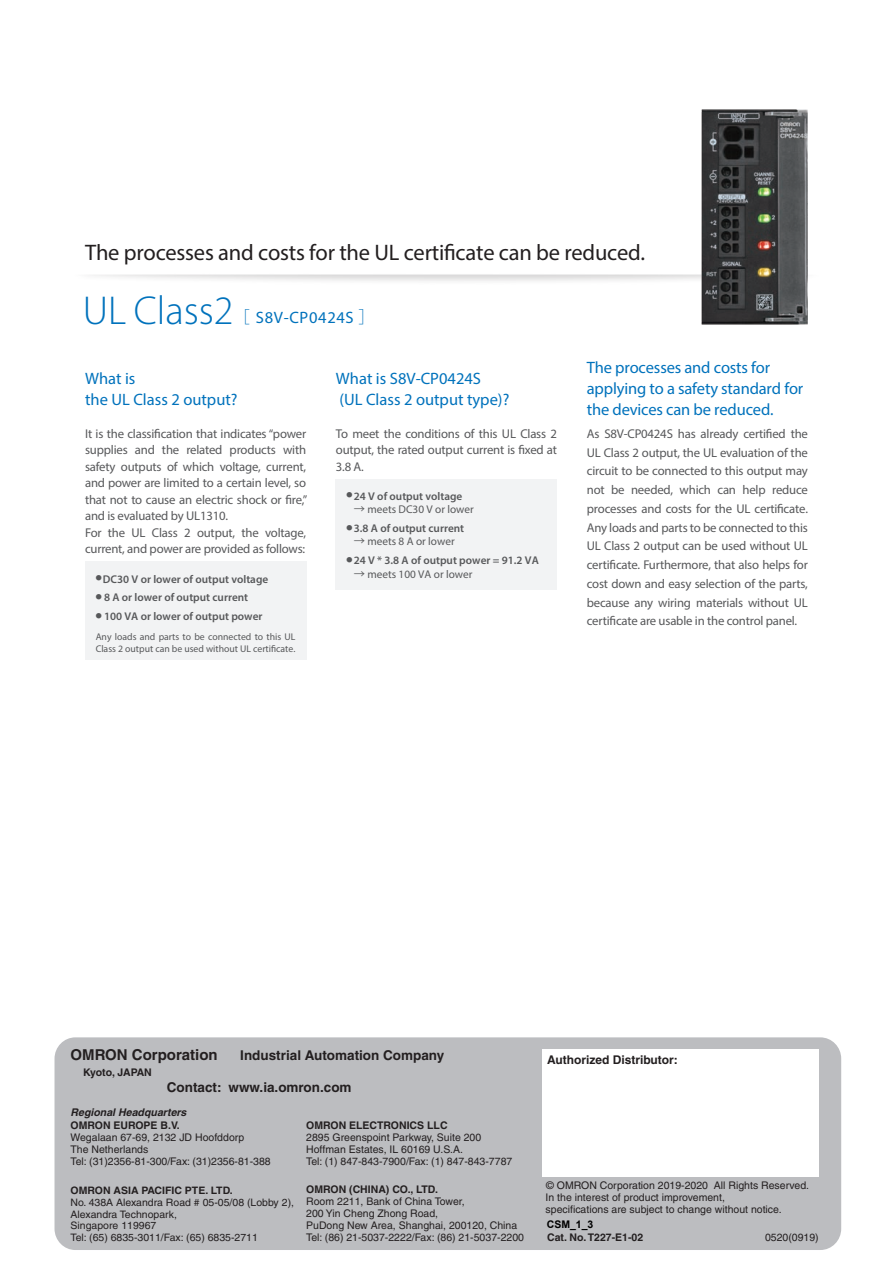
<style>
.page{position:relative;width:893px;height:1263px;background:#fff}
.page>*{position:absolute;margin:0;border:0;box-sizing:border-box;transform-origin:0 0}
.t1{font:300 40.5px "Myriad Pro";color:#0072bc}
.t2{font:22.5px "Myriad Pro";letter-spacing:-.01em;color:#231f20}
.t3{font:16.5px/21px "Myriad Pro";letter-spacing:-.01em;color:#0072bc}
.t4{font:16.5px "Myriad Pro";letter-spacing:.04em;color:#0072bc}
.t5{font:700 15px "Helvetica";color:#231f20}
.t6{font:700 13.5px "Helvetica";color:#231f20}
.t7{font:12.75px/18.8px "Myriad Pro";letter-spacing:-.015em;color:#57585a;text-align:justify}
.t8{font:700 12px "Helvetica";color:#231f20}
.t9{font:600 11.25px "Myriad Pro";color:#57585a}
.t10{font:11.25px "Myriad Pro";color:#57585a}
.t11{font:italic 700 10.65px "Helvetica";color:#231f20}
.t12{font:10.5px/12px "Helvetica";color:#231f20}
.t13{font:700 10.5px "Helvetica";color:#231f20}
.t14{font:700 10.5px "Arial";color:#000}
.t15{font:10.2px/11.7px "Helvetica";color:#231f20}
.t16{font:700 10.2px "Helvetica";color:#231f20}
.t17{font:9.75px/12px "Myriad Pro";color:#57585a}
.s1{font-family:"Koz Min Pr 6 N"}
.s2{font-family:"Koz Go Pro"}
</style>
<div class="page">
<div style="left:55px;top:1037px;width:786px;height:213px;background:#bcbdc0;border-radius:21px"></div>
<div style="left:542px;top:1049px;width:276px;height:128px;background:#fff"></div>
<div style="left:85px;top:562px;width:221px;height:98px;background:#f2f3f4"></div>
<div style="left:336px;top:479px;width:221px;height:110px;background:#f2f3f4"></div>
<img style="left:701px;top:109px;width:107px;height:216px">
<h2 class="t2" style="left:85px;top:238px;width:562px">The processes and costs for the UL certificate can be reduced.</h2>
<h1 class="t1" style="left:83px;top:288px;width:152px">UL Class2</h1>
<p class="t4" style="left:234px;top:307px;width:143px"><span class="s1">［</span> S8V-CP0424S <span class="s1">］</span></p>
<p class="t3" style="left:85px;top:367px;width:154px">What is<br>the UL Class 2 output?</p>
<p class="t3" style="left:336px;top:367px;width:175px">What is S8V-CP0424S<br>(UL Class 2 output type)?</p>
<p class="t3" style="left:587px;top:357px;width:218px">The processes and costs for applying to a safety standard for the devices can be reduced.</p>
<p class="t7" style="left:85px;top:425px;width:224px;line-height:16.5px;text-align:left">It is the classification that indicates “power supplies and the related products with safety outputs of which voltage, current, and power are limited to a certain level, so that not to cause an electric shock or fire,” and is evaluated by UL1310.<br>For the UL Class 2 output, the voltage, current, and power are provided as follows:</p>
<p class="t7" style="left:336px;top:425px;width:223px;line-height:16.5px">To meet the conditions of this UL Class 2 output, the rated output current is fixed at 3.8 A.</p>
<p class="t7" style="left:587px;top:424px;width:223px">As S8V-CP0424S has already certified the UL Class 2 output, the UL evaluation of the circuit to be connected to this output may not be needed, which can help reduce processes and costs for the UL certificate.<br>Any loads and parts to be connected to this UL Class 2 output can be used without UL certificate. Furthermore, that also helps for cost down and easy selection of the parts, because any wiring materials without UL certificate are usable in the control panel.</p>
<p class="t9" style="left:347px;top:489px;width:117px"><sup>●</sup> 24 V of output voltage</p>
<p class="t10" style="left:354px;top:502px;width:122px"><span class="s2">→</span> meets DC30 V or lower</p>
<p class="t9" style="left:347px;top:521px;width:119px"><sup>●</sup> 3.8 A of output current</p>
<p class="t10" style="left:354px;top:535px;width:102px"><span class="s2">→</span> meets 8 A or lower</p>
<p class="t9" style="left:347px;top:553px;width:194px"><sup>●</sup> 24 V * 3.8 A of output power = 91.2 VA</p>
<p class="t10" style="left:354px;top:567px;width:120px"><span class="s2">→</span> meets 100 VA or lower</p>
<p class="t9" style="left:96px;top:572px;width:174px"><sup>●</sup> DC30 V or lower of output voltage</p>
<p class="t9" style="left:96px;top:590px;width:154px"><sup>●</sup> 8 A or lower of output current</p>
<p class="t9" style="left:96px;top:609px;width:168px"><sup>●</sup> 100 VA or lower of output power</p>
<p class="t17" style="left:96px;top:630px;width:201px">Any loads and parts to be connected to this UL<br>Class 2 output can be used without UL certificate.</p>
<p class="t5" style="left:71px;top:1046px;width:149px">OMRON Corporation</p>
<p class="t6" style="left:240px;top:1047px;width:206px">Industrial Automation Company</p>
<p class="t13" style="left:83px;top:1066px;width:70px">Kyoto, JAPAN</p>
<p class="t6" style="left:167px;top:1079px;width:186px">Contact: www.ia.omron.com</p>
<p class="t11" style="left:71px;top:1106px;width:117px">Regional Headquarters</p>
<p class="t13" style="left:71px;top:1118px;width:111px">OMRON EUROPE B.V.</p>
<p class="t12" style="left:71px;top:1131px;width:202px">Wegalaan 67-69, 2132 JD Hoofddorp<br>The Netherlands<br>Tel: (31)2356-81-300/Fax: (31)2356-81-388</p>
<p class="t16" style="left:71px;top:1184px;width:164px">OMRON ASIA PACIFIC PTE. LTD.</p>
<p class="t15" style="left:71px;top:1196px;width:225px">No. 438A Alexandra Road # 05-05/08 (Lobby 2),<br>Alexandra Technopark,<br>Singapore 119967<br>Tel: (65) 6835-3011/Fax: (65) 6835-2711</p>
<p class="t13" style="left:306px;top:1118px;width:143px">OMRON ELECTRONICS LLC</p>
<p class="t12" style="left:306px;top:1131px;width:208px">2895 Greenspoint Parkway, Suite 200<br>Hoffman Estates, IL 60169 U.S.A.<br>Tel: (1) 847-843-7900/Fax: (1) 847-843-7787</p>
<p class="t13" style="left:306px;top:1183px;width:133px">OMRON (CHINA) CO., LTD.</p>
<p class="t12" style="left:306px;top:1195px;width:219px">Room 2211, Bank of China Tower,<br>200 Yin Cheng Zhong Road,<br>PuDong New Area, Shanghai, 200120, China Tel: (86) 21-5037-2222/Fax: (86) 21-5037-2200</p>
<p class="t8" style="left:547px;top:1052px;width:132px">Authorized Distributor:</p>
<p class="t12" style="left:546px;top:1179px;width:264px">© OMRON Corporation 2019-2020 All Rights Reserved.</p>
<p class="t12" style="left:546px;top:1191px;width:238px">In the interest of product improvement, specifications are subject to change without notice.</p>
<p class="t13" style="left:547px;top:1231px;width:98px">Cat. No. T227-E1-02</p>
<p class="t12" style="left:765px;top:1231px;width:55px">0520(0919)</p>
<p class="t14" style="left:547px;top:1217px;width:48px">CSM_1_3</p>
</div>
